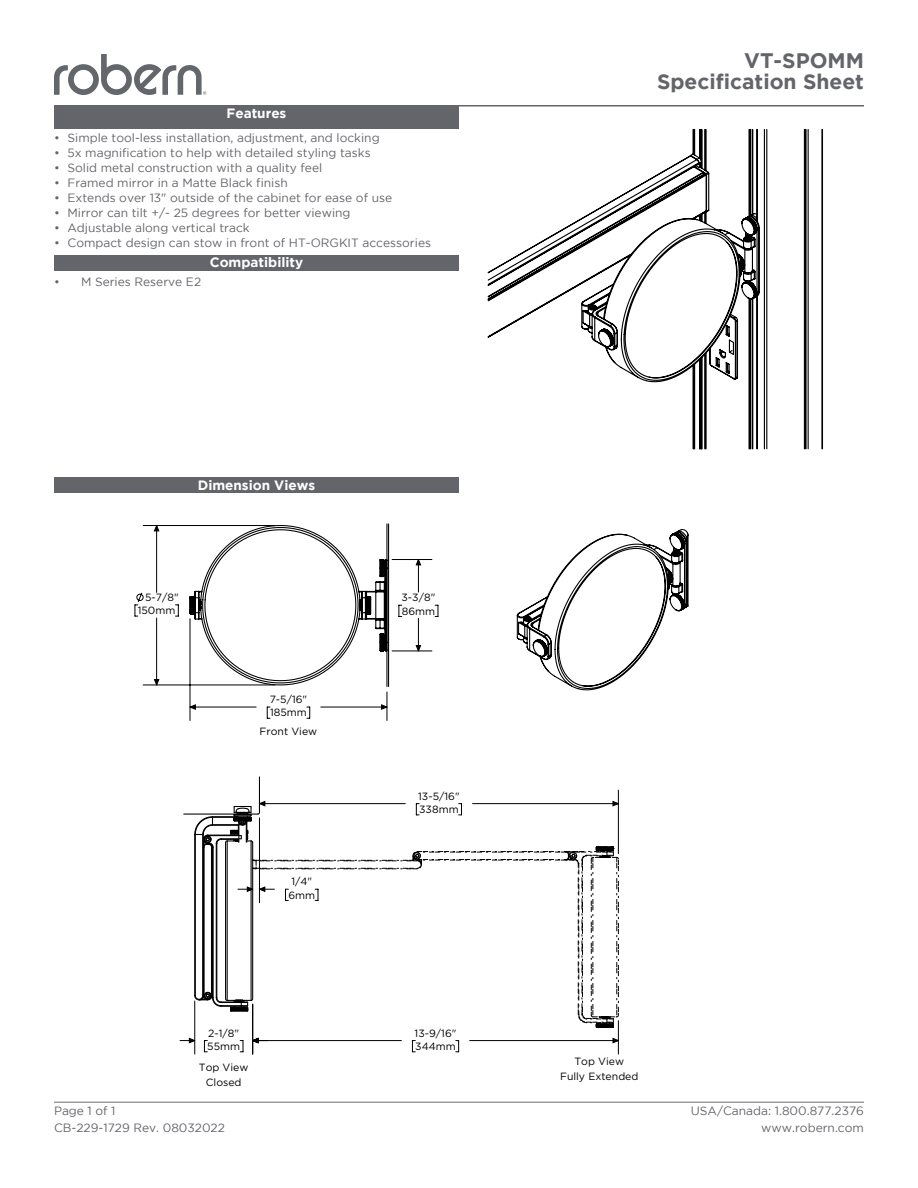
<style>
.page{position:relative;width:918px;height:1188px;background:#fff}
.page>*{position:absolute;margin:0;border:0;box-sizing:border-box;transform-origin:0 0}
.t1{font:700 21px "Gotham HTF";color:#63656a}
.t2{font:700 13.5px "Gotham HTF";color:#fff}
.t3{font:12px "Gotham HTF";color:#63656a}
.t4{font:10.5px/13.2px "Gotham";color:#000}
</style>
<div class="page">
<hr style="left:54px;top:105px;width:810px;height:1px;background:#63656a">
<svg style="left:54px;top:54px;width:152px;height:41px"></svg>
<div style="left:54px;top:106px;width:405px;height:22px;background:#64656a"></div>
<hr style="left:54px;top:1102px;width:810px;height:1px;background:#6c6d70">
<div style="left:54px;top:477px;width:405px;height:16px;background:#64656a"></div>
<svg style="left:135px;top:592px;width:9px;height:25px"></svg>
<hr style="left:143px;top:525px;width:132px;height:1px;background:#000">
<hr style="left:143px;top:685px;width:132px;height:1px;background:#000">
<hr style="left:618px;top:790px;width:1px;height:64px;background:#000">
<hr style="left:618px;top:1021px;width:1px;height:33px;background:#000">
<svg style="left:240px;top:1043px;width:4px;height:9px"></svg>
<hr style="left:252px;top:1004px;width:1px;height:50px;background:#000">
<hr style="left:194px;top:1001px;width:1px;height:53px;background:#000">
<svg style="left:154px;top:526px;width:464px;height:517px"></svg>
<svg style="left:516px;top:528px;width:173px;height:163px"></svg>
<svg style="left:189px;top:523px;width:201px;height:198px"></svg>
<hr style="left:184px;top:814px;width:53px;height:1px;background:#000">
<hr style="left:259px;top:777px;width:1px;height:35px;background:#000">
<svg style="left:194px;top:803px;width:425px;height:225px"></svg>
<div style="left:54px;top:255px;width:405px;height:15px;background:#63656a"></div>
<svg style="left:487px;top:129px;width:336px;height:321px"></svg>
<p class="t2" style="left:227px;top:106px;width:61px">Features</p>
<p class="t3" style="left:54px;top:132px;width:327px">• Simple tool-less installation, adjustment, and locking</p>
<p class="t3" style="left:54px;top:147px;width:318px">• 5x magnification to help with detailed styling tasks</p>
<p class="t3" style="left:54px;top:162px;width:270px">• Solid metal construction with a quality feel</p>
<p class="t3" style="left:54px;top:177px;width:235px">• Framed mirror in a Matte Black finish</p>
<p class="t3" style="left:54px;top:192px;width:340px">• Extends over 13" outside of the cabinet for ease of use</p>
<p class="t3" style="left:54px;top:207px;width:298px">• Mirror can tilt +/- 25 degrees for better viewing</p>
<p class="t3" style="left:54px;top:222px;width:197px">• Adjustable along vertical track</p>
<p class="t3" style="left:54px;top:237px;width:379px">• Compact design can stow in front of HT-ORGKIT accessories</p>
<p class="t3" style="left:54px;top:275px;width:149px">• M Series Reserve E2</p>
<p class="t2" style="left:210px;top:254px;width:95px">Compatibility</p>
<p class="t1" style="left:744px;top:48px;width:121px">VT-SPOMM</p>
<p class="t1" style="left:657px;top:69px;width:208px">Specification Sheet</p>
<p class="t2" style="left:198px;top:477px;width:119px">Dimension Views</p>
<p class="t4" style="left:138px;top:591px;width:42px;text-indent:7px">5-7/8"<br>150mm</p>
<p class="t4" style="left:270px;top:693px;width:39px">7-5/16"<br>185mm</p>
<p class="t4" style="left:260px;top:725px;width:59px">Front View</p>
<p class="t4" style="left:288px;top:875px;width:28px">1/4"<br>6mm</p>
<p class="t4" style="left:402px;top:591px;width:35px">3-3/8"<br>86mm</p>
<p class="t4" style="left:418px;top:789px;width:43px">13-5/16"<br>338mm</p>
<p class="t4" style="left:207px;top:1026px;width:34px">2-1/8"<br>55mm</p>
<p class="t4" style="left:415px;top:1026px;width:43px">13-9/16"<br>344mm</p>
<p class="t4" style="left:199px;top:1060px;width:51px;line-height:14.7px;text-align:center">Top View<br>Closed</p>
<p class="t4" style="left:560px;top:1054px;width:80px;line-height:14.7px;text-align:center">Top View<br>Fully Extended</p>
<p class="t3" style="left:54px;top:1105px;width:63px">Page 1 of 1</p>
<p class="t3" style="left:54px;top:1121px;width:173px">CB-229-1729 Rev. 08032022</p>
<p class="t3" style="left:691px;top:1105px;width:175px">USA/Canada: 1.800.877.2376</p>
<p class="t3" style="left:761px;top:1121px;width:104px">www.robern.com</p>
</div>
